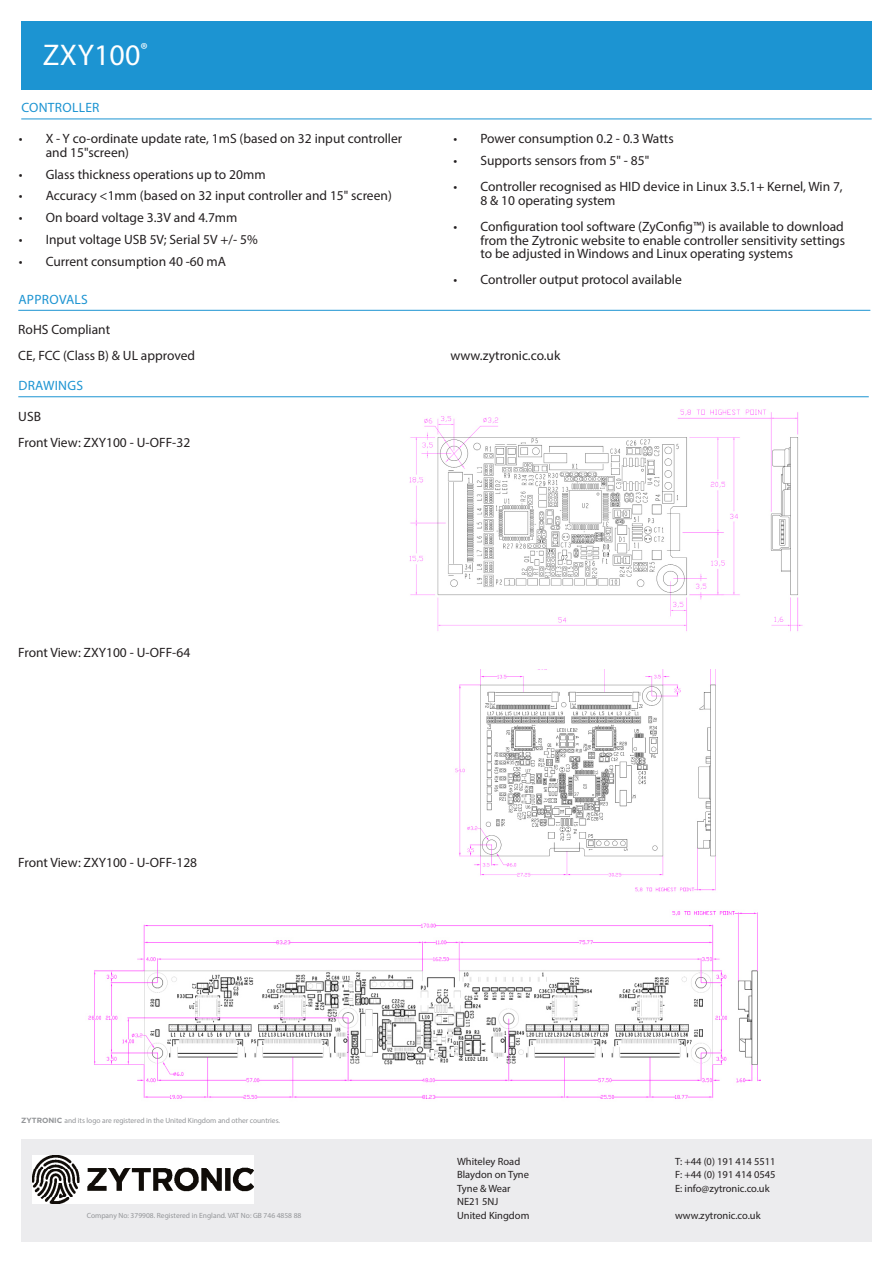
<style>
.page{position:relative;width:893px;height:1263px;background:#fff}
.page>*{position:absolute;margin:0;border:0;box-sizing:border-box;transform-origin:0 0}
.t1{font:30px "Myriad Pro";letter-spacing:.01em;color:#fff}
.t2{font:13.5px/13.5px "Myriad Pro";color:#231f20}
.underline{font:13.5px "Myriad Pro";letter-spacing:.02em;color:#1c94d2}
.t3{font:10.5px/13.5px "Myriad Pro";color:#231f20}
.t4{font:7.5px "Myriad Pro";letter-spacing:-.005em;color:#939598}
.s1{font-family:"Gotham";font-weight:700}
</style>
<div class="page">
<div style="left:21px;top:1140px;width:851px;height:102px;background:#ececee"></div>
<img style="left:32px;top:1156px;width:222px;height:47px">
<div style="left:21px;top:21px;width:851px;height:68px;background:#1c94d2"></div>
<hr style="left:18px;top:310px;width:852px;height:1px;background:#1c94d2">
<hr style="left:18px;top:396px;width:851px;height:1px;background:#1c94d2">
<hr style="left:21px;top:119px;width:851px;height:1px;background:#1c94d2">
<img style="left:409px;top:409px;width:394px;height:223px">
<img style="left:455px;top:669px;width:261px;height:223px">
<img style="left:88px;top:911px;width:673px;height:188px">
<p class="t1" style="left:43px;top:36px;width:106px">ZXY100<sup>®</sup></p>
<p class="underline" style="left:21px;top:99px;width:80px">CONTROLLER</p>
<p class="t2" style="left:46px;top:132px;width:358px;text-indent:-27px">• X - Y co-ordinate update rate, 1mS (based on 32 input controller and 15"screen)</p>
<p class="t2" style="left:19px;top:167px;width:248px">• Glass thickness operations up to 20mm</p>
<p class="t2" style="left:19px;top:189px;width:375px">• Accuracy &lt;1mm (based on 32 input controller and 15" screen)</p>
<p class="t2" style="left:19px;top:211px;width:220px">• On board voltage 3.3V and 4.7mm</p>
<p class="t2" style="left:19px;top:232px;width:241px">• Input voltage USB 5V; Serial 5V +/- 5%</p>
<p class="t2" style="left:19px;top:254px;width:209px">• Current consumption 40 -60 mA</p>
<p class="t2" style="left:453px;top:132px;width:222px">• Power consumption 0.2 - 0.3 Watts</p>
<p class="t2" style="left:453px;top:154px;width:197px">• Supports sensors from 5" - 85"</p>
<p class="t2" style="left:480px;top:180px;width:364px;text-indent:-27px">• Controller recognised as HID device in Linux 3.5.1+ Kernel, Win 7,<br>8 &amp; 10 operating system</p>
<p class="t2" style="left:480px;top:220px;width:366px;text-align:justify;text-indent:-27px">• Configuration tool software (ZyConfig™) is available to download from the Zytronic website to enable controller sensitivity settings to be adjusted in Windows and Linux operating systems</p>
<p class="t2" style="left:453px;top:273px;width:230px">• Controller output protocol available</p>
<p class="underline" style="left:18px;top:291px;width:71px">APPROVALS</p>
<p class="t2" style="left:18px;top:323px;width:93px">RoHS Compliant</p>
<p class="t2" style="left:18px;top:349px;width:178px">CE, FCC (Class B) &amp; UL approved</p>
<p class="t2" style="left:450px;top:349px;width:111px">www.zytronic.co.uk</p>
<p class="underline" style="left:18px;top:377px;width:66px">DRAWINGS</p>
<p class="t2" style="left:18px;top:409px;width:24px">USB</p>
<p class="t2" style="left:18px;top:435px;width:173px">Front View: ZXY100 - U-OFF-32</p>
<p class="t2" style="left:18px;top:645px;width:173px">Front View: ZXY100 - U-OFF-64</p>
<p class="t2" style="left:18px;top:855px;width:180px">Front View: ZXY100 - U-OFF-128</p>
<p class="t4" style="left:21px;top:1116px;width:260px"><span class="s1">ZYTRONIC</span> and its logo are registered in the United Kingdom and other countries.</p>
<p class="t3" style="left:457px;top:1154px;width:74px">Whiteley Road<br>Blaydon on Tyne<br>Tyne &amp; Wear<br>NE21 5NJ<br>United Kingdom</p>
<p class="t3" style="left:675px;top:1154px;width:102px;text-align:justify">T: +44 (0) 191 414 5511<br>F: +44 (0) 191 414 0545<br>E: info@zytronic.co.uk</p>
<p class="t4" style="left:87px;top:1211px;width:216px">Company No: 379908. Registered in England. VAT No: GB 746 4858 88</p>
<p class="t3" style="left:675px;top:1208px;width:87px">www.zytronic.co.uk</p>
</div>
